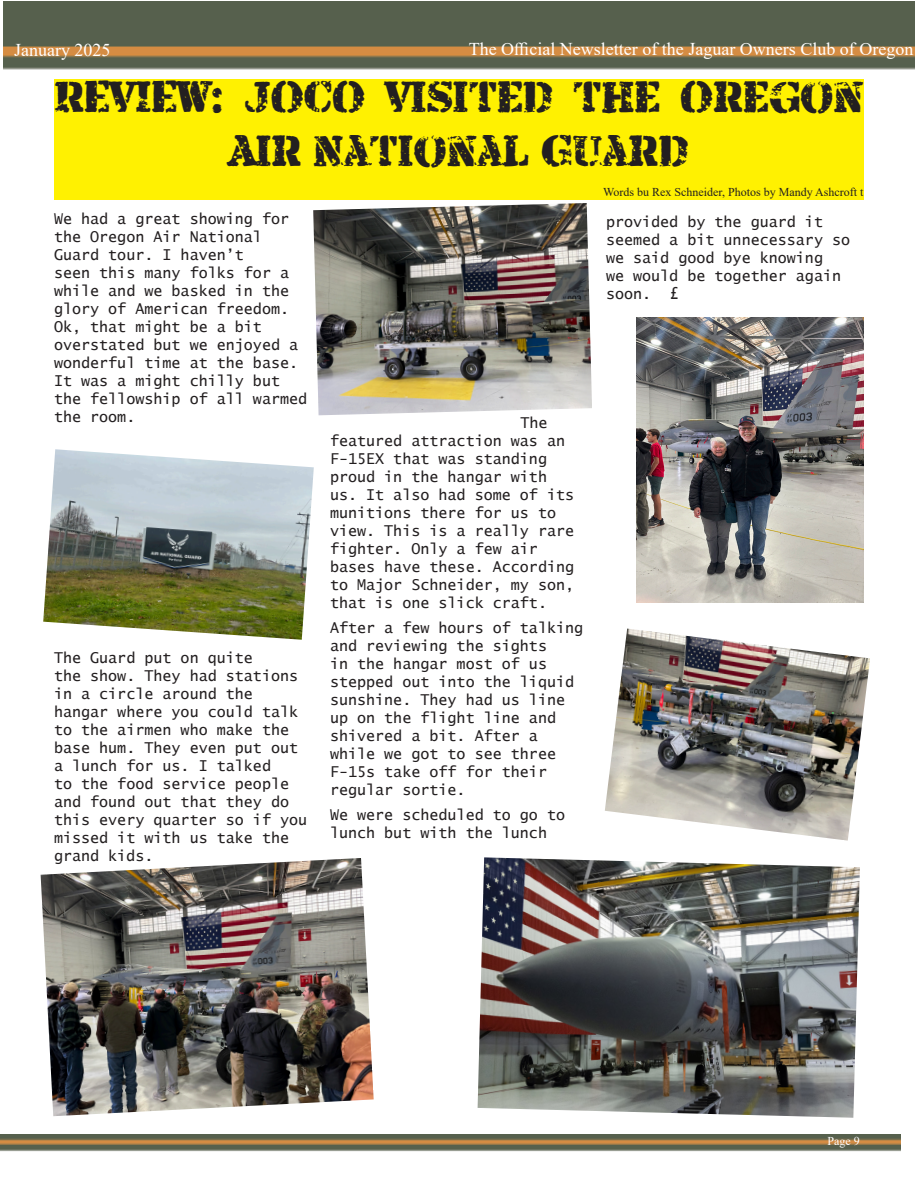
<style>
.page{position:relative;width:918px;height:1188px;background:#fff}
.page>*{position:absolute;margin:0;border:0;box-sizing:border-box;transform-origin:0 0}
.t1{font:45px/54px "Armalite Rifle";color:#231f20;text-align:center}
.t2{font:18px "Times New Roman";color:#fff}
.t3{font:15px/18px "Lucida Sans Typewriter";color:#231f20}
.t4{font:12px "Times New Roman";color:#231f20}
.t5{font:12px "Times New Roman";color:#fff}
.s1{font-size:16.5px}
</style>
<div class="page">
<img style="left:3px;top:2px;width:912px;height:68px">
<img style="left:0;top:1134px;width:900px;height:18px">
<img style="left:605px;top:629px;width:265px;height:212px">
<img style="left:313px;top:203px;width:279px;height:212px">
<img style="left:478px;top:857px;width:382px;height:261px">
<img style="left:41px;top:858px;width:333px;height:258px">
<img style="left:43px;top:449px;width:271px;height:191px">
<div style="left:54px;top:79px;width:810px;height:121px;background:#fff101"></div>
<img style="left:636px;top:318px;width:228px;height:284px">
<p class="t2" style="left:14px;top:37px;width:98px">January 2025</p>
<p class="t2" style="left:469px;top:36px;width:446px">The Official Newsletter of the Jaguar Owners Club of Oregon</p>
<p class="t1" style="left:54px;top:69px;width:811px">REVIEW: JOCO VISITED THE OREGON<br>AIR NATIONAL GUARD</p>
<p class="t4" style="left:603px;top:184px;width:262px">Words bu Rex Schneider, Photos by Mandy Ashcroft t</p>
<p class="t3" style="left:54px;top:210px;width:255px">We had a great showing for the Oregon Air National<br>Guard tour. I haven’t<br>seen this many folks for a while and we basked in the glory of American freedom.<br>Ok, that might be a bit overstated but we enjoyed a wonderful time at the base.<br>It was a might chilly but the fellowship of all warmed the room.</p>
<p class="t3" style="left:54px;top:649px;width:255px">The Guard put on quite<br>the show. They had stations in a circle around the hangar where you could talk to the airmen who make the base hum. They even put out a lunch for us. I talked<br>to the food service people and found out that they do this every quarter so if you missed it with us take the grand kids.</p>
<p class="t3" style="left:330px;top:414px;width:246px;text-indent:190px">The featured attraction was an<br>F-15EX that was standing proud in the hangar with us. It also had some of its munitions there for us to view. This is a really rare fighter. Only a few air bases have these. According to Major Schneider, my son, that is one slick craft.</p>
<p class="t3" style="left:330px;top:619px;width:255px">After a few hours of talking and reviewing the sights<br>in the hangar most of us stepped out into the liquid sunshine. They had us line up on the flight line and shivered a bit. After a while we got to see three<br>F-15s take off for their regular sortie.</p>
<p class="t3" style="left:330px;top:805px;width:237px">We were scheduled to go to lunch but with the lunch</p>
<p class="t3" style="left:606px;top:213px;width:246px">provided by the guard it seemed a bit unnecessary so we said good bye knowing<br>we would be together again soon. <span class="s1">£</span></p>
<p class="t5" style="left:827px;top:1132px;width:34px">Page 9</p>
</div>
